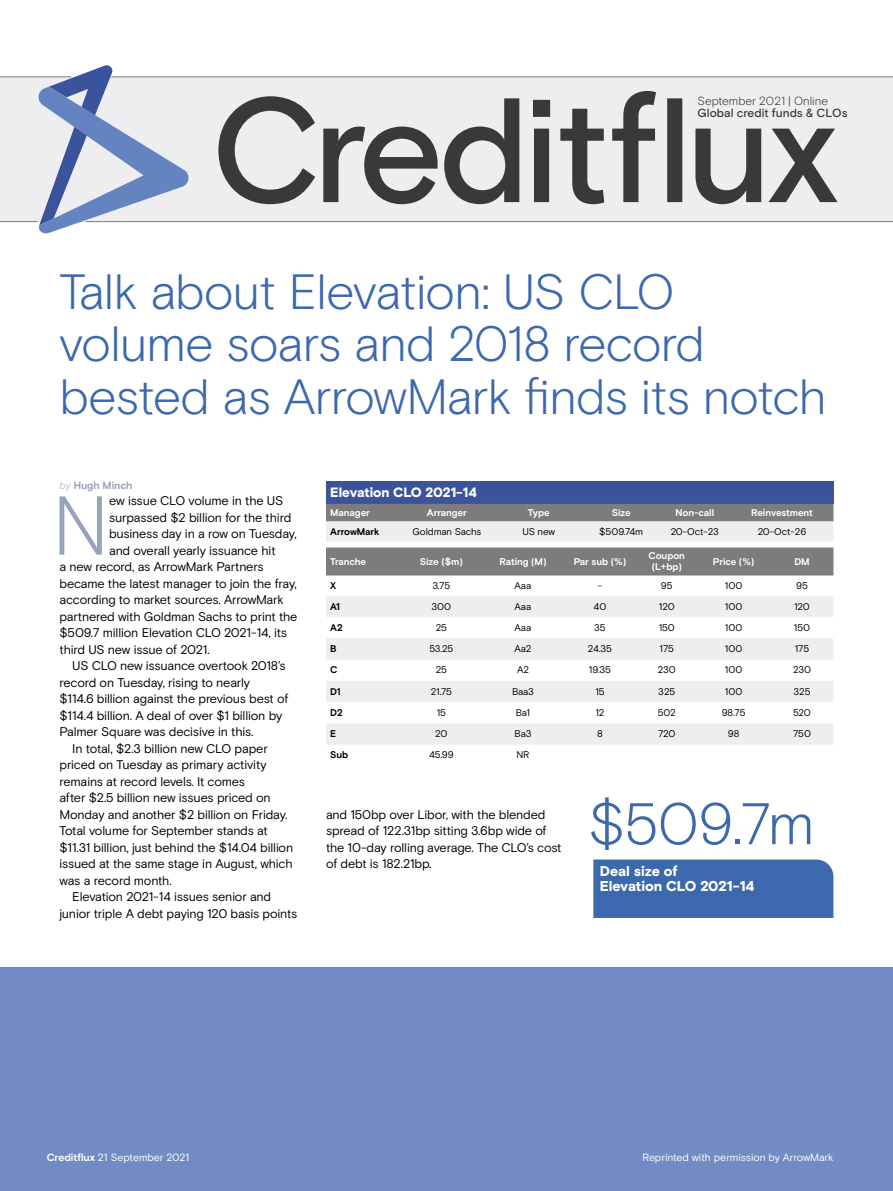
<style>
.page{position:relative;width:893px;height:1191px;background:#fff}
.page>*{position:absolute;margin:0;border:0;box-sizing:border-box;transform-origin:0 0}
.news_lead_first{font:300 83.25px "Basis Grotesque";color:#98a2bd}
.infographic_number{font:300 58.5px "Basis Grotesque";color:#3c68ae}
.news_head_1{font:300 49.5px/52.5px "Basis Grotesque";letter-spacing:-.02em;color:#3c68ae}
.infographic_base{font:900 14.25px/15px "Basis Grotesque";letter-spacing:-.005em;color:#fff}
.feature_table_head{font:900 13.5px "Basis Grotesque";letter-spacing:-.01em;color:#fff}
.news_body_indent{font:12.6px/16.5px "Basis Grotesque";letter-spacing:-.015em;color:#000}
.news_lead_first-2{font:12.6px "Basis Grotesque";letter-spacing:-.02em;color:#000}
.t1{font:500 11.85px "Basis Grotesque";letter-spacing:.005em;color:#393939}
.t2{font:300 11.85px "Basis Grotesque";color:#393939}
.folio_right{font:10.5px "Basis Grotesque";letter-spacing:-.005em;color:#fff}
.news_byline{font:700 10.5px "Basis Grotesque";letter-spacing:-.005em;color:#98a2bd}
.table_body{font:9.75px "Basis Grotesque";letter-spacing:-.005em;color:#000}
.table_in-table_head{font:700 9.75px/10.5px "Basis Grotesque";letter-spacing:-.01em;color:#fff;text-align:center}
.table_body-2{font:700 9.75px "Basis Grotesque";letter-spacing:-.005em;color:#000}
.s1{font-weight:400;font-style:italic;color:#c3c4d4}
.s2{font-weight:700}
</style>
<div class="page">
<div style="left:0;top:77px;width:893px;height:144px;background:#eeedf0"></div>
<svg style="left:38px;top:65px;width:153px;height:169px"></svg>
<svg style="left:218px;top:96px;width:97px;height:108px"></svg>
<svg style="left:323px;top:126px;width:115px;height:78px"></svg>
<svg style="left:444px;top:98px;width:75px;height:106px"></svg>
<svg style="left:533px;top:100px;width:17px;height:102px"></svg>
<svg style="left:560px;top:109px;width:44px;height:95px"></svg>
<svg style="left:612px;top:91px;width:70px;height:111px"></svg>
<svg style="left:695px;top:129px;width:66px;height:75px"></svg>
<svg style="left:768px;top:129px;width:70px;height:73px"></svg>
<hr style="left:86px;top:221px;width:807px;height:1px;background:#7c7c7c">
<hr style="left:111px;top:77px;width:782px;height:1px;background:#7c7c7c">
<hr style="left:0;top:221px;width:38px;height:1px;background:#7c7c7c">
<hr style="left:0;top:77px;width:71px;height:1px;background:#7c7c7c">
<div style="left:0;top:967px;width:893px;height:224px;background:#718bc4"></div>
<div style="left:326px;top:547px;width:507px;height:28px;background:#7c7c7c"></div>
<svg style="left:326px;top:575px;width:507px;height:170px"></svg>
<svg style="left:326px;top:596px;width:507px;height:148px;fill:#eeedf0"></svg>
<div style="left:326px;top:481px;width:507px;height:23px;background:#3b529c"></div>
<svg style="left:326px;top:504px;width:507px;height:37px;background:#b8b8b9"></svg>
<div style="left:593px;top:859px;width:240px;height:59px;background:#3c68ae"></div>
<p class="t2" style="left:697px;top:94px;width:132px">September 2021 | Online</p>
<p class="t1" style="left:697px;top:106px;width:152px">Global credit funds &amp; CLOs</p>
<p class="news_head_1" style="left:60px;top:265px;width:769px">Talk about Elevation: US CLO volume soars and 2018 record bested as ArrowMark finds its notch</p>
<p class="news_byline" style="left:60px;top:479px;width:74px"><span class="s1">by</span> Hugh Minch</p>
<p class="news_lead_first" style="left:52px;top:477px;width:58px">N</p>
<p class="news_lead_first-2" style="left:109px;top:493px;width:175px">ew issue CLO volume in the US</p>
<p class="news_lead_first-2" style="left:109px;top:510px;width:184px">surpassed $2 billion for the third</p>
<p class="news_lead_first-2" style="left:109px;top:526px;width:189px">business day in a row on Tuesday,</p>
<p class="news_lead_first-2" style="left:109px;top:543px;width:168px">and overall yearly issuance hit</p>
<p class="news_lead_first-2" style="left:60px;top:559px;width:206px">a new record, as ArrowMark Partners</p>
<p class="news_lead_first-2" style="left:60px;top:576px;width:239px">became the latest manager to join the fray,</p>
<p class="news_lead_first-2" style="left:60px;top:592px;width:226px">according to market sources. ArrowMark</p>
<p class="news_lead_first-2" style="left:60px;top:609px;width:239px">partnered with Goldman Sachs to print the</p>
<p class="news_lead_first-2" style="left:60px;top:625px;width:229px">$509.7 million Elevation CLO 2021-14, its</p>
<p class="news_lead_first-2" style="left:60px;top:642px;width:152px">third US new issue of 2021.</p>
<p class="news_body_indent" style="left:60px;top:657px;width:230px;text-indent:13px">US CLO new issuance overtook 2018’s record on Tuesday, rising to nearly<br>$114.6 billion against the previous best of $114.4 billion. A deal of over $1 billion by Palmer Square was decisive in this.</p>
<p class="news_body_indent" style="left:60px;top:740px;width:235px;text-indent:13px">In total, $2.3 billion new CLO paper priced on Tuesday as primary activity remains at record levels. It comes<br>after $2.5 billion new issues priced on Monday and another $2 billion on Friday.<br>Total volume for September stands at $11.31 billion, just behind the $14.04 billion issued at the same stage in August, which was a record month.</p>
<p class="news_body_indent" style="left:60px;top:888px;width:239px;text-indent:13px">Elevation 2021-14 issues senior and junior triple A debt paying 120 basis points</p>
<p class="feature_table_head" style="left:330px;top:484px;width:148px">Elevation CLO 2021-14</p>
<p class="table_in-table_head" style="left:330px;top:507px;width:41px">Manager</p>
<p class="table_in-table_head" style="left:427px;top:507px;width:42px">Arranger</p>
<p class="table_in-table_head" style="left:528px;top:507px;width:24px">Type</p>
<p class="table_in-table_head" style="left:612px;top:507px;width:20px">Size</p>
<p class="table_in-table_head" style="left:675px;top:507px;width:40px">Non-call</p>
<p class="table_in-table_head" style="left:751px;top:507px;width:63px">Reinvestment</p>
<p class="table_body-2" style="left:330px;top:525px;width:51px">ArrowMark</p>
<p class="table_body" style="left:412px;top:525px;width:70px">Goldman Sachs</p>
<p class="table_body" style="left:522px;top:525px;width:34px">US new</p>
<p class="table_body" style="left:599px;top:525px;width:45px">$509.74m</p>
<p class="table_body" style="left:671px;top:525px;width:50px">20-Oct-23</p>
<p class="table_body" style="left:758px;top:525px;width:50px">20-Oct-26</p>
<p class="table_in-table_head" style="left:330px;top:556px;width:37px">Tranche</p>
<p class="table_in-table_head" style="left:420px;top:556px;width:45px">Size ($m)</p>
<p class="table_in-table_head" style="left:500px;top:556px;width:48px">Rating (M)</p>
<p class="table_in-table_head" style="left:574px;top:556px;width:54px">Par sub (%)</p>
<p class="table_in-table_head" style="left:648px;top:551px;width:38px">Coupon (L+bp)</p>
<p class="table_in-table_head" style="left:713px;top:556px;width:43px">Price (%)</p>
<p class="table_in-table_head" style="left:794px;top:556px;width:17px">DM</p>
<p class="table_body-2" style="left:330px;top:580px;width:8px">X</p>
<p class="table_body" style="left:432px;top:580px;width:19px">3.75</p>
<p class="table_body" style="left:515px;top:580px;width:18px">Aaa</p>
<p class="table_body" style="left:598px;top:580px;width:6px">-</p>
<p class="table_body" style="left:661px;top:580px;width:13px">95</p>
<p class="table_body" style="left:725px;top:580px;width:19px">100</p>
<p class="table_body" style="left:796px;top:580px;width:13px">95</p>
<p class="table_body-2" style="left:330px;top:600px;width:11px">A1</p>
<p class="table_body" style="left:432px;top:600px;width:21px">300</p>
<p class="table_body" style="left:515px;top:600px;width:18px">Aaa</p>
<p class="table_body" style="left:594px;top:600px;width:14px">40</p>
<p class="table_body" style="left:659px;top:600px;width:17px">120</p>
<p class="table_body" style="left:725px;top:600px;width:19px">100</p>
<p class="table_body" style="left:794px;top:600px;width:17px">120</p>
<p class="table_body-2" style="left:330px;top:621px;width:14px">A2</p>
<p class="table_body" style="left:436px;top:621px;width:13px">25</p>
<p class="table_body" style="left:515px;top:621px;width:18px">Aaa</p>
<p class="table_body" style="left:594px;top:621px;width:13px">35</p>
<p class="table_body" style="left:659px;top:621px;width:18px">150</p>
<p class="table_body" style="left:725px;top:621px;width:19px">100</p>
<p class="table_body" style="left:794px;top:621px;width:18px">150</p>
<p class="table_body-2" style="left:330px;top:643px;width:8px">B</p>
<p class="table_body" style="left:429px;top:643px;width:26px">53.25</p>
<p class="table_body" style="left:514px;top:643px;width:19px">Aa2</p>
<p class="table_body" style="left:588px;top:643px;width:26px">24.35</p>
<p class="table_body" style="left:659px;top:643px;width:16px">175</p>
<p class="table_body" style="left:725px;top:643px;width:19px">100</p>
<p class="table_body" style="left:795px;top:643px;width:16px">175</p>
<p class="table_body-2" style="left:330px;top:664px;width:9px">C</p>
<p class="table_body" style="left:436px;top:664px;width:13px">25</p>
<p class="table_body" style="left:517px;top:664px;width:14px">A2</p>
<p class="table_body" style="left:589px;top:664px;width:24px">19.35</p>
<p class="table_body" style="left:658px;top:664px;width:20px">230</p>
<p class="table_body" style="left:725px;top:664px;width:19px">100</p>
<p class="table_body" style="left:793px;top:664px;width:20px">230</p>
<p class="table_body-2" style="left:330px;top:685px;width:12px">D1</p>
<p class="table_body" style="left:431px;top:685px;width:23px">21.75</p>
<p class="table_body" style="left:512px;top:685px;width:23px">Baa3</p>
<p class="table_body" style="left:595px;top:685px;width:11px">15</p>
<p class="table_body" style="left:658px;top:685px;width:19px">325</p>
<p class="table_body" style="left:725px;top:685px;width:19px">100</p>
<p class="table_body" style="left:793px;top:685px;width:19px">325</p>
<p class="table_body-2" style="left:330px;top:707px;width:14px">D2</p>
<p class="table_body" style="left:437px;top:707px;width:11px">15</p>
<p class="table_body" style="left:516px;top:707px;width:16px">Ba1</p>
<p class="table_body" style="left:595px;top:707px;width:11px">12</p>
<p class="table_body" style="left:658px;top:707px;width:20px">502</p>
<p class="table_body" style="left:722px;top:707px;width:25px">98.75</p>
<p class="table_body" style="left:793px;top:707px;width:19px">520</p>
<p class="table_body-2" style="left:330px;top:728px;width:7px">E</p>
<p class="table_body" style="left:435px;top:728px;width:14px">20</p>
<p class="table_body" style="left:515px;top:728px;width:18px">Ba3</p>
<p class="table_body" style="left:597px;top:728px;width:7px">8</p>
<p class="table_body" style="left:658px;top:728px;width:19px">720</p>
<p class="table_body" style="left:728px;top:728px;width:13px">98</p>
<p class="table_body" style="left:793px;top:728px;width:19px">750</p>
<p class="table_body-2" style="left:330px;top:749px;width:20px">Sub</p>
<p class="table_body" style="left:429px;top:749px;width:26px">45.99</p>
<p class="table_body" style="left:516px;top:749px;width:14px">NR</p>
<p class="news_body_indent" style="left:326px;top:806px;width:237px">and 150bp over Libor, with the blended spread of 122.31bp sitting 3.6bp wide of the 10-day rolling average. The CLO’s cost of debt is 182.21bp.</p>
<p class="infographic_number" style="left:588px;top:789px;width:228px">$509.7m</p>
<p class="infographic_base" style="left:600px;top:863px;width:156px">Deal size of<br>Elevation CLO 2021-14</p>
<p class="folio_right" style="left:47px;top:1151px;width:144px"><span class="s2">Creditflux</span> 21 September 2021</p>
<p class="folio_right" style="left:643px;top:1151px;width:192px">Reprinted with permission by ArrowMark</p>
</div>
